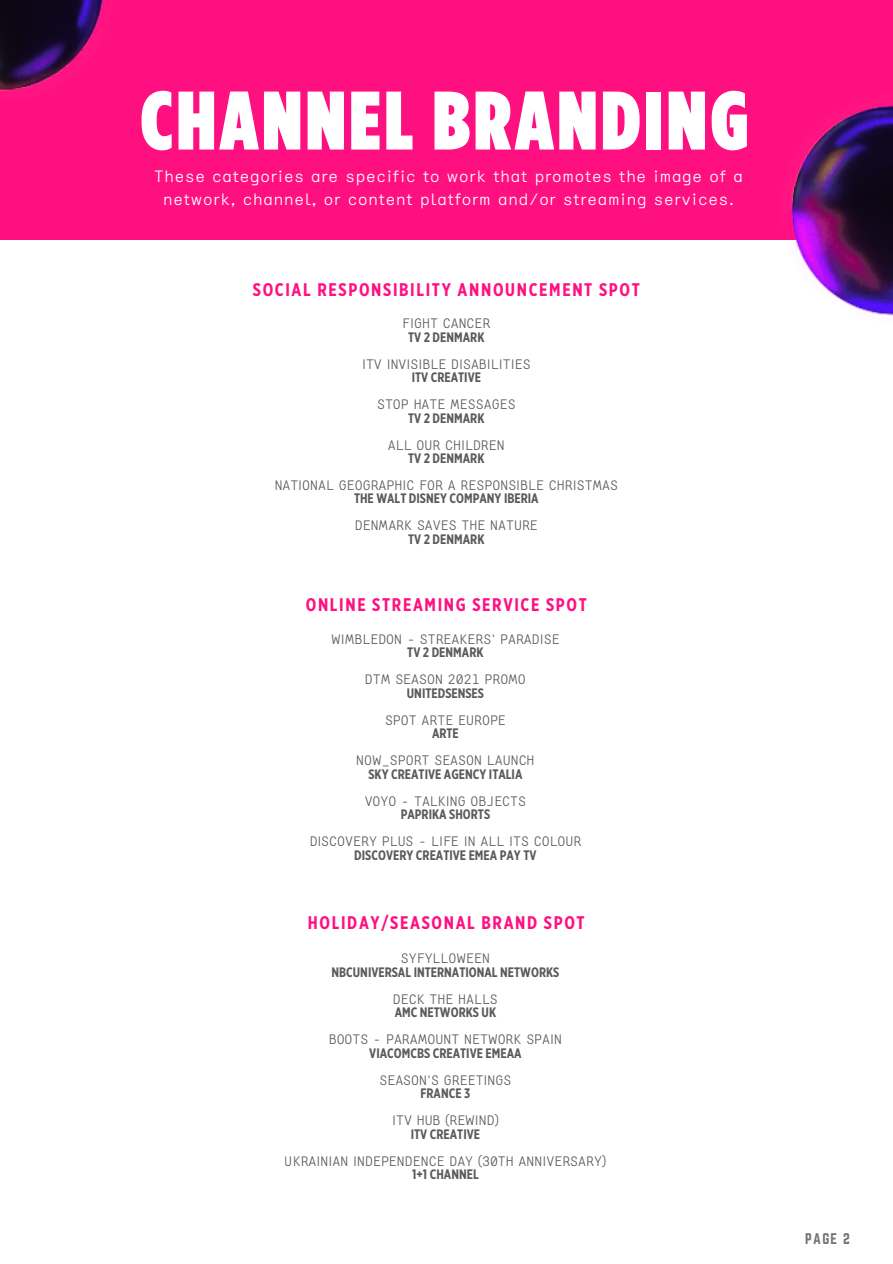
<style>
.page{position:relative;width:893px;height:1264px;background:#fff}
.page>*{position:absolute;margin:0;border:0;box-sizing:border-box;transform-origin:0 0}
.t1{font:900 82.8px "Gotham Condensed";letter-spacing:.05em;color:#fff}
.t2{font:700 18.3px "Gotham X Narrow";letter-spacing:.09em;color:#ff1080}
.t3{font:16.35px/23.2px "Proxy Mono BETA Regular Two";letter-spacing:.05em;color:#fff;text-align:center}
.t4{font:13.65px "Proxy Mono BETA Regular Two";color:#000}
.t5{font:700 13.65px "Gotham X Narrow";color:#000}
.t6{font:13.5px "Norwester";color:#737373}
</style>
<div class="page">
<div style="left:0;top:0;width:892px;height:239px;background:#ff1080"></div>
<img style="left:0;top:0;width:103px;height:92px">
<img style="left:777px;top:105px;width:115px;height:211px">
<h1 class="t1" style="left:141px;top:70px;width:609px">CHANNEL BRANDING</h1>
<p class="t3" style="left:154px;top:164px;width:590px">These categories are specific to work that promotes the image of a network, channel, or content platform and/or streaming services.</p>
<h2 class="t2" style="left:253px;top:278px;width:388px">SOCIAL RESPONSIBILITY ANNOUNCEMENT SPOT</h2>
<p class="t4" style="left:402px;top:315px;width:90px">FIGHT CANCER</p>
<p class="t5" style="left:408px;top:328px;width:78px">TV 2 DENMARK</p>
<p class="t4" style="left:362px;top:355px;width:170px">ITV INVISIBLE DISABILITIES</p>
<p class="t5" style="left:411px;top:369px;width:71px">ITV CREATIVE</p>
<p class="t4" style="left:377px;top:396px;width:140px">STOP HATE MESSAGES</p>
<p class="t5" style="left:408px;top:409px;width:78px">TV 2 DENMARK</p>
<p class="t4" style="left:388px;top:436px;width:118px">ALL OUR CHILDREN</p>
<p class="t5" style="left:408px;top:450px;width:78px">TV 2 DENMARK</p>
<p class="t4" style="left:274px;top:477px;width:345px">NATIONAL GEOGRAPHIC FOR A RESPONSIBLE CHRISTMAS</p>
<p class="t5" style="left:354px;top:490px;width:186px">THE WALT DISNEY COMPANY IBERIA</p>
<p class="t4" style="left:355px;top:517px;width:184px">DENMARK SAVES THE NATURE</p>
<p class="t5" style="left:408px;top:531px;width:78px">TV 2 DENMARK</p>
<h2 class="t2" style="left:306px;top:593px;width:282px">ONLINE STREAMING SERVICE SPOT</h2>
<p class="t4" style="left:331px;top:631px;width:230px">WIMBLEDON - STREAKERS' PARADISE</p>
<p class="t5" style="left:407px;top:644px;width:78px">TV 2 DENMARK</p>
<p class="t4" style="left:365px;top:671px;width:162px">DTM SEASON 2021 PROMO</p>
<p class="t5" style="left:407px;top:684px;width:79px">UNITEDSENSES</p>
<p class="t4" style="left:385px;top:711px;width:122px">SPOT ARTE EUROPE</p>
<p class="t5" style="left:432px;top:725px;width:28px">ARTE</p>
<p class="t4" style="left:356px;top:752px;width:180px">NOW_SPORT SEASON LAUNCH</p>
<p class="t5" style="left:368px;top:765px;width:155px">SKY CREATIVE AGENCY ITALIA</p>
<p class="t4" style="left:364px;top:792px;width:163px">VOYO - TALKING OBJECTS</p>
<p class="t5" style="left:400px;top:806px;width:91px">PAPRIKA SHORTS</p>
<p class="t4" style="left:309px;top:833px;width:273px">DISCOVERY PLUS - LIFE IN ALL ITS COLOUR</p>
<p class="t5" style="left:354px;top:846px;width:184px">DISCOVERY CREATIVE EMEA PAY TV</p>
<h2 class="t2" style="left:308px;top:911px;width:278px">HOLIDAY/SEASONAL BRAND SPOT</h2>
<p class="t4" style="left:401px;top:950px;width:91px">SYFYLLOWEEN</p>
<p class="t5" style="left:331px;top:963px;width:229px">NBCUNIVERSAL INTERNATIONAL NETWORKS</p>
<p class="t4" style="left:393px;top:990px;width:106px">DECK THE HALLS</p>
<p class="t5" style="left:394px;top:1004px;width:103px">AMC NETWORKS UK</p>
<p class="t4" style="left:329px;top:1031px;width:235px">BOOTS - PARAMOUNT NETWORK SPAIN</p>
<p class="t5" style="left:369px;top:1044px;width:154px">VIACOMCBS CREATIVE EMEAA</p>
<p class="t4" style="left:379px;top:1071px;width:133px">SEASON'S GREETINGS</p>
<p class="t5" style="left:420px;top:1085px;width:51px">FRANCE 3</p>
<p class="t4" style="left:392px;top:1112px;width:108px">ITV HUB (REWIND)</p>
<p class="t5" style="left:411px;top:1125px;width:71px">ITV CREATIVE</p>
<p class="t4" style="left:285px;top:1152px;width:323px">UKRAINIAN INDEPENDENCE DAY (30TH ANNIVERSARY)</p>
<p class="t5" style="left:412px;top:1165px;width:68px">1+1 CHANNEL</p>
<p class="t6" style="left:805px;top:1230px;width:46px">PAGE 2</p>
</div>
